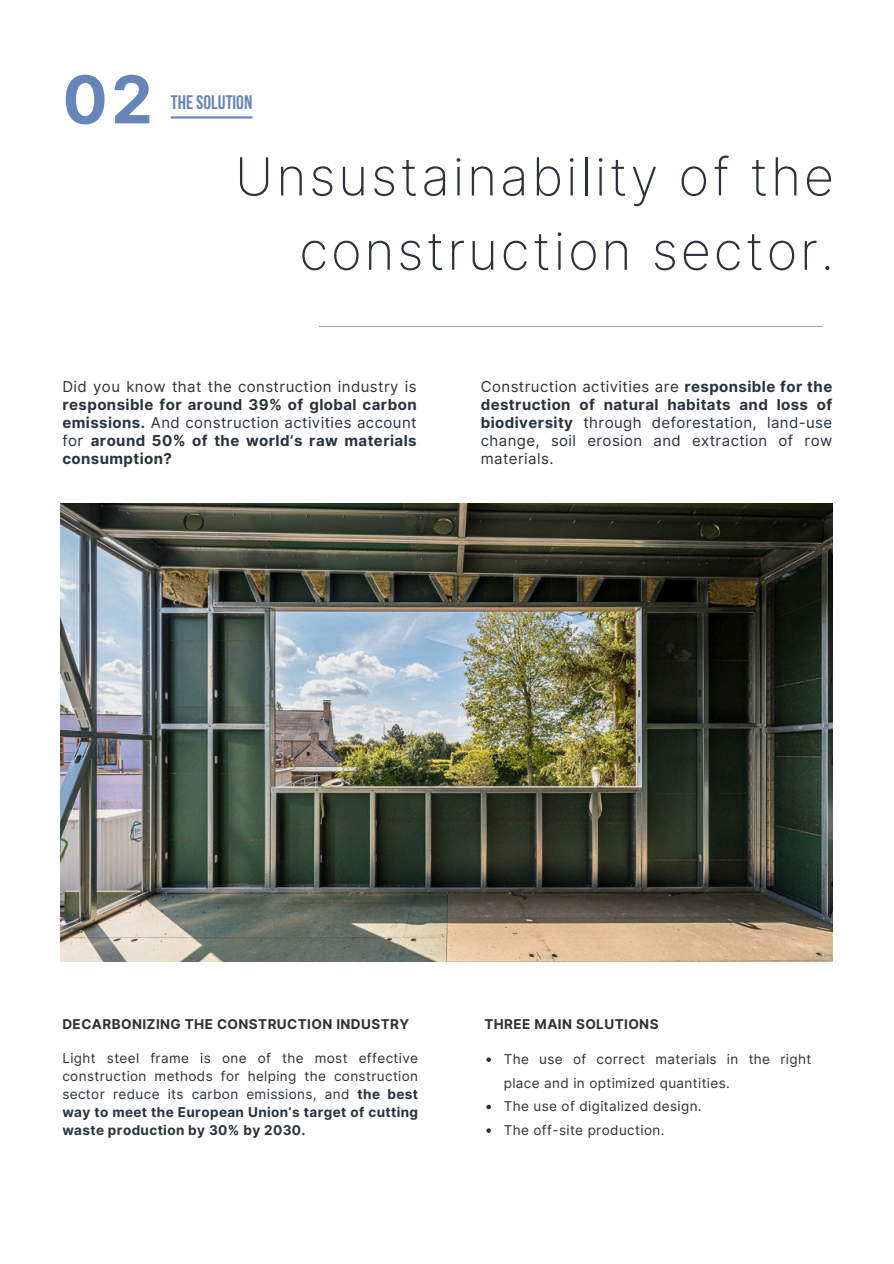
<style>
.page{position:relative;width:894px;height:1264px;background:#fff}
.page>*{position:absolute;margin:0;border:0;box-sizing:border-box;transform-origin:0 0}
.t1{font:700 66px "Inter";color:#6685b9}
.t2{font:200 52.5px/74.2px "Inter";letter-spacing:.05em;color:#29323d;text-align:right}
.t3{font:700 19.5px "Bebas Neue";color:#6685b9}
.t4{font:700 15px/18px "Inter";letter-spacing:.025em;color:#29323d;text-align:justify}
.t5{font:15px/18px "Inter";letter-spacing:.03em;color:#29323d;text-align:justify}
.t6{font:13.5px/18px "Inter";letter-spacing:.03em;color:#29323d}
.t7{font:700 13.5px "Inter";letter-spacing:.03em;color:#29323d}
.s1{font-weight:400}
.s2{font-weight:700}
</style>
<div class="page">
<hr style="left:171px;top:116px;width:81px;height:3px;background:#6685b9">
<hr style="left:319px;top:325px;width:503px;height:1px;background:#9ba6af">
<img style="left:61px;top:503px;width:771px;height:458px">
<svg style="left:486px;top:1057px;width:5px;height:4px"></svg>
<svg style="left:486px;top:1104px;width:5px;height:5px"></svg>
<svg style="left:486px;top:1128px;width:5px;height:4px"></svg>
<p class="t1" style="left:62px;top:60px;width:92px">02</p>
<p class="t3" style="left:171px;top:95px;width:83px">THESOLUTION</p>
<h2 class="t2" style="left:234px;top:139px;width:601px">Unsustainability of the construction sector.</h2>
<h1 class="t4" style="left:62px;top:377px;width:355px"><span class="s1">Did you know that the construction industry is </span>responsible for around 39% of global carbon emissions. <span class="s1">And construction activities account for</span> around 50% of the world’s raw materials consumption?</h1>
<p class="t5" style="left:480px;top:377px;width:353px">Construction activities are <span class="s2">responsible for the destruction of natural habitats and loss of biodiversity</span> through deforestation, land-use change, soil erosion and extraction of row materials.</p>
<p class="t7" style="left:62px;top:1016px;width:348px">DECARBONIZING THE CONSTRUCTION INDUSTRY</p>
<p class="t6" style="left:62px;top:1048px;width:357px;text-align:justify">Light steel frame is one of the most effective construction methods for helping the construction sector reduce its carbon emissions, and <span class="s2">the best way to meet the European Union’s target of cutting waste production by 30% by 2030.</span></p>
<h3 class="t7" style="left:484px;top:1016px;width:176px">THREE MAIN SOLUTIONS</h3>
<p class="t6" style="left:503px;top:1047px;width:309px;line-height:23.7px">The use of correct materials in the right place and in optimized quantities.</p>
<h3 class="t6" style="left:503px;top:1097px;width:199px">The use of digitalized design.</h3>
<p class="t6" style="left:503px;top:1121px;width:162px">The off-site production.</p>
</div>
